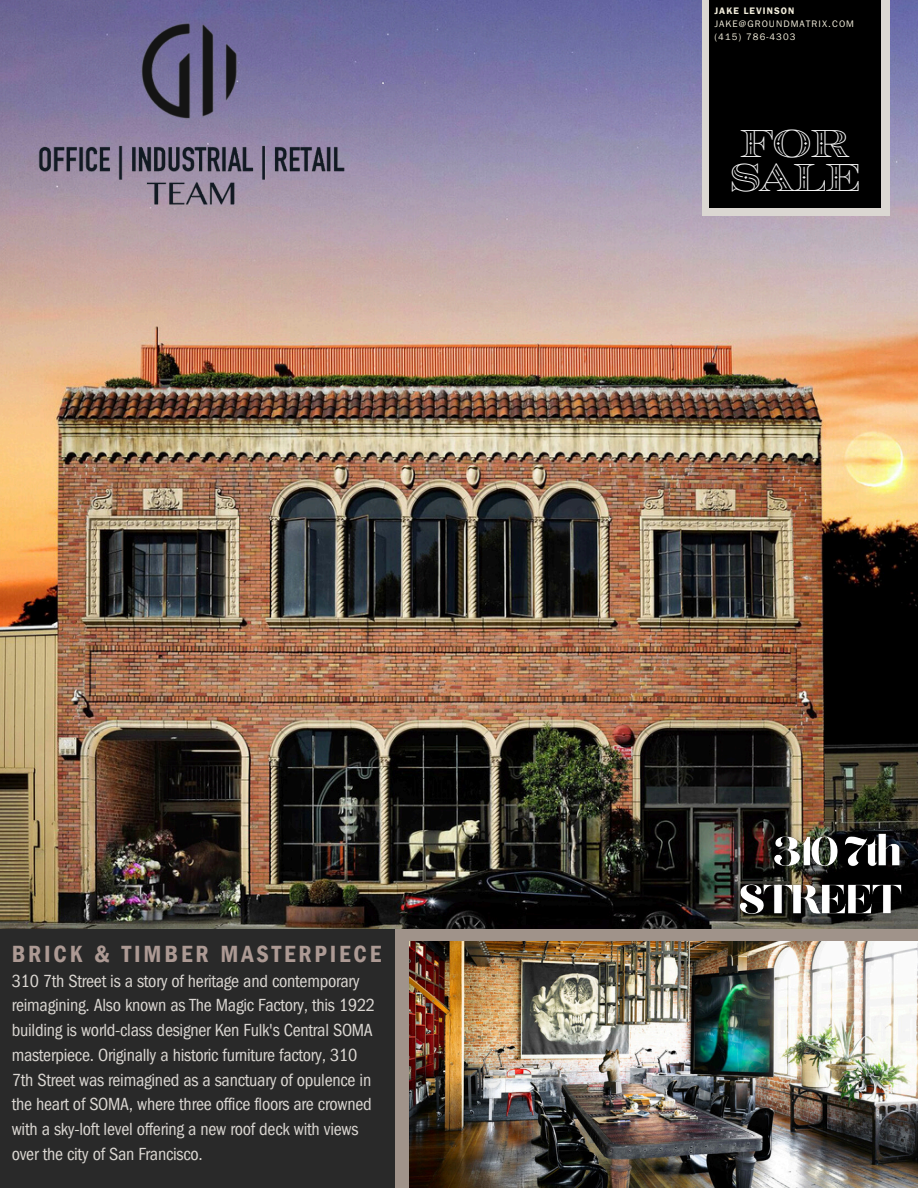
<style>
.page{position:relative;width:918px;height:1188px;background:#fff}
.page>*{position:absolute;margin:0;border:0;box-sizing:border-box;transform-origin:0 0}
.t1{font:39.15px/34px "Rosella Deco";letter-spacing:-.05em;color:#f6f6f6}
.t2{font:24.15px "Franklin Gothic LT Pro Dm Cn";letter-spacing:.12em;color:#ad9a94}
.t3{font:condensed 18px/24.8px "Franklin Gothic LT Pro";letter-spacing:-.015em;color:#dbd7d2}
.t4{font:9.45px "Franklin Gothic LT Pro";letter-spacing:.11em;color:#f2eddb}
.t5{font:9.45px "Franklin Gothic LT Pro Dm";letter-spacing:.11em;color:#f2eddb}
</style>
<div class="page">
<img style="left:0;top:0;width:918px;height:929px">
<div style="left:391px;top:929px;width:527px;height:259px;background:#a0938a"></div>
<img style="left:12px;top:14px;width:351px;height:206px">
<img style="left:409px;top:942px;width:509px;height:246px">
<div style="left:0;top:929px;width:395px;height:259px;background:#292929"></div>
<img style="left:721px;top:816px;width:197px;height:113px">
<div style="left:702px;top:0;width:187px;height:216px;background:#dbd7d2"></div>
<div style="left:709px;top:0;width:171px;height:207px;background:#000"></div>
<p class="t2" style="left:12px;top:946px;width:371px">BRICK &amp; TIMBER MASTERPIECE</p>
<p class="t3" style="left:12px;top:971px;width:365px">310 7th Street is a story of heritage and contemporary reimagining. Also known as The Magic Factory, this 1922 building is world-class designer Ken Fulk's Central SOMA masterpiece. Originally a historic furniture factory, 310<br>7th Street was reimagined as a sanctuary of opulence in the heart of SOMA, where three office floors are crowned with a sky-loft level offering a new roof deck with views over the city of San Francisco.</p>
<h3 class="t5" style="left:714px;top:7px;width:81px">JAKE LEVINSON</h3>
<h4 class="t4" style="left:714px;top:21px;width:141px">JAKE@GROUNDMATRIX.COM</h4>
<p class="t4" style="left:714px;top:34px;width:83px">(415) 786-4303</p>
<h2 class="t1" style="left:729px;top:124px;width:133px">FOR<br>SALE</h2>
</div>
